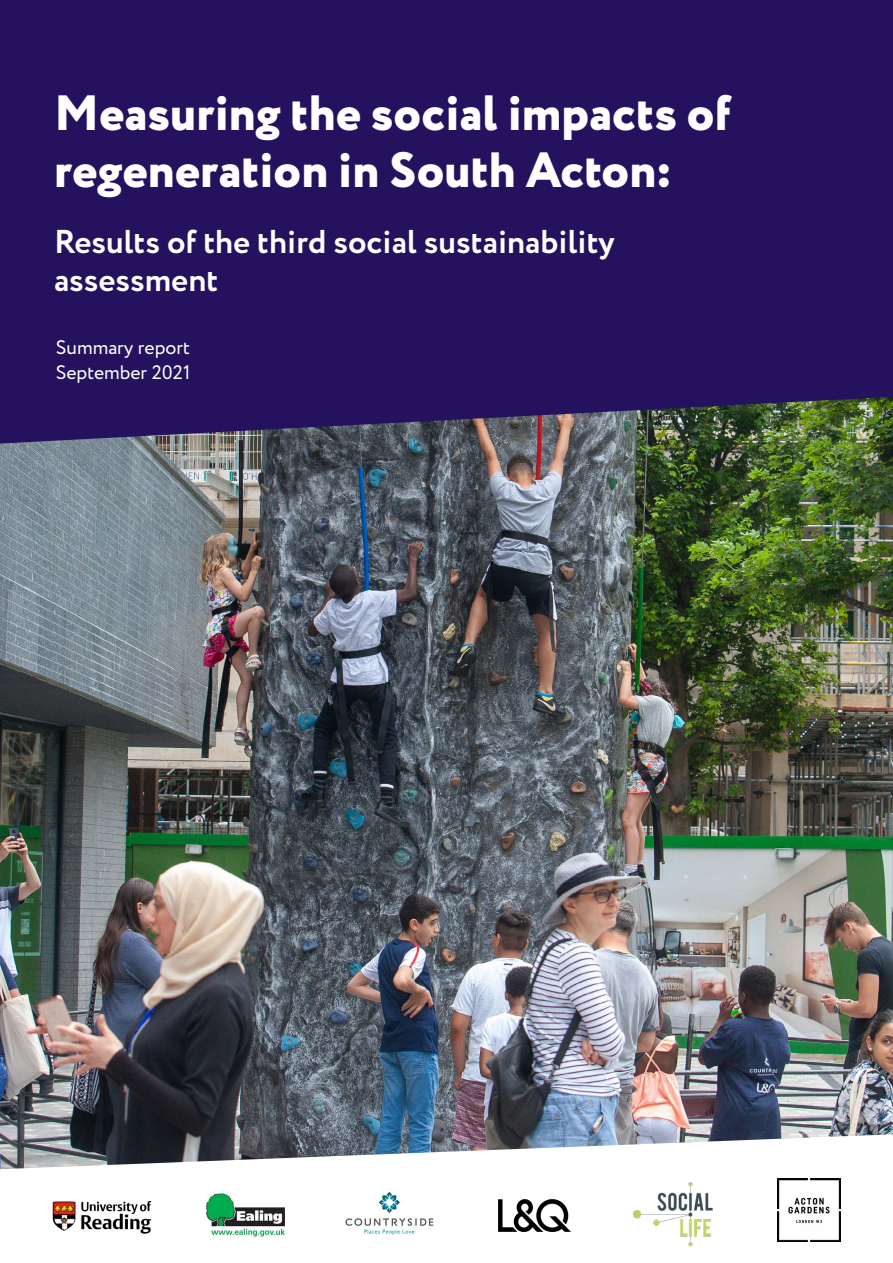
<style>
.page{position:relative;width:893px;height:1263px;background:#fff}
.page>*{position:absolute;margin:0;border:0;box-sizing:border-box;transform-origin:0 0}
.t1{font:800 49.5px/57px "Circe";color:#fff}
.t2{font:700 33px/37.5px "Circe";color:#fff}
.t3{font:19.5px/25.5px "Circe";color:#fff}
</style>
<div class="page">
<img style="left:0;top:444px;width:893px;height:690px">
<div style="left:0;top:0;width:893px;height:444px;background:#24125e"></div>
<svg style="left:0;top:1134px;width:893px;height:108px"></svg>
<img style="left:629px;top:1181px;width:91px;height:66px">
<img style="left:777px;top:1179px;width:63px;height:62px">
<img style="left:50px;top:1190px;width:104px;height:51px">
<img style="left:206px;top:1186px;width:78px;height:56px">
<img style="left:336px;top:1184px;width:105px;height:58px">
<img style="left:498px;top:1200px;width:72px;height:31px">
<p class="t1" style="left:54px;top:88px;width:678px">Measuring the social impacts of regeneration in South Acton:</p>
<p class="t2" style="left:54px;top:225px;width:562px">Results of the third social sustainability assessment</p>
<p class="t3" style="left:56px;top:335px;width:136px">Summary report<br>September 2021</p>
</div>
